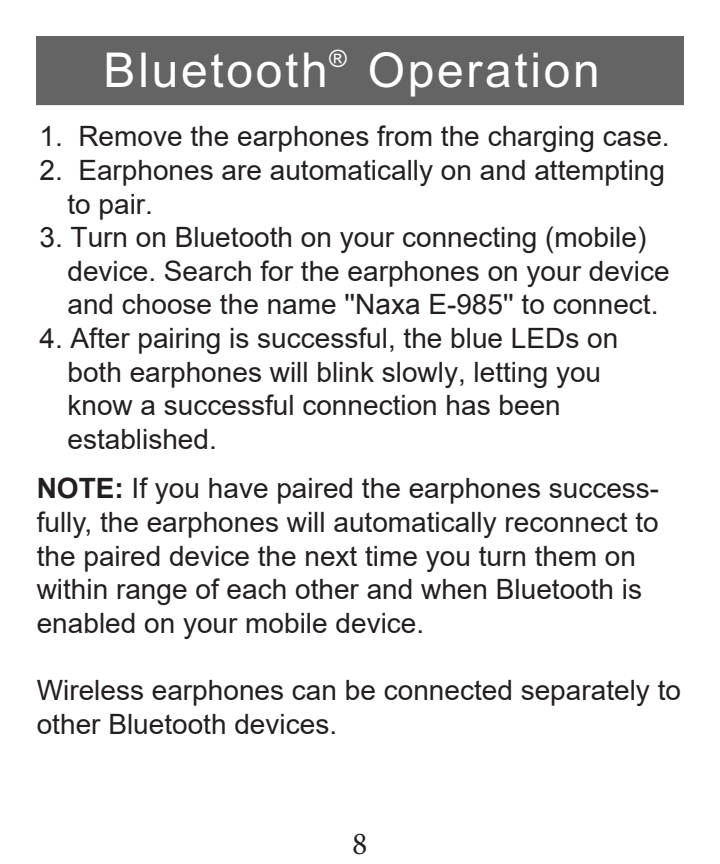
<style>
.page{position:relative;width:720px;height:864px;background:#fff}
.page>*{position:absolute;margin:0;border:0;box-sizing:border-box;transform-origin:0 0}
.t1{font:48px "Arial";letter-spacing:.055em;color:#fff}
.t2{font:32px "Minion Pro";color:#231f20}
.t3{font:28px/33.6px "Arial";color:#231f20}
.t4{font:24px "Arial";color:#fff}
.s1{font-style:inherit}
.s2{font-weight:700}
</style>
<div class="page">
<div style="left:38px;top:38px;width:644px;height:65px;background:#646464"></div>
<div style="left:36px;top:36px;width:648px;height:69px;border:4px solid #646464"></div>
<p class="t4" style="left:329px;top:50px;width:19px">®</p>
<h1 class="t1" style="left:104px;top:52px;width:498px">Bluetooth Operation</h1>
<p class="t3" style="left:39px;top:120px;width:632px"><span class="s1">1.</span> Remove the earphones from the charging case.</p>
<p class="t3" style="left:67px;top:153px;width:599px;text-indent:-28px"><span class="s1">2.</span> Earphones are automatically on and attempting to pair.</p>
<p class="t3" style="left:67px;top:220px;width:604px;text-indent:-28px"><span class="s1">3.</span> Turn on Bluetooth on your connecting (mobile) device. Search for the earphones on your device and choose the name <span class="s1">''</span>N<span class="s1">axa</span> E-985<span class="s1">''</span> to connect.</p>
<p class="t3" style="left:67px;top:321px;width:552px;text-indent:-28px"><span class="s1">4.</span> After pairing is successful, the blue LEDs on both earphones will blink slowly, letting you know a successful connection has been established.</p>
<p class="t3" style="left:37px;top:472px;width:624px"><span class="s2">NOTE:</span> If you have paired the earphones success&shy;fully, the earphones will automatically reconnect to the paired device the next time you turn them on within range of each other and when Bluetooth is enabled on your mobile device.</p>
<p class="t3" style="left:37px;top:673px;width:646px">Wireless earphones can be connected separately to other Bluetooth devices.</p>
<p class="t2" style="left:352px;top:822px;width:17px">8</p>
</div>
